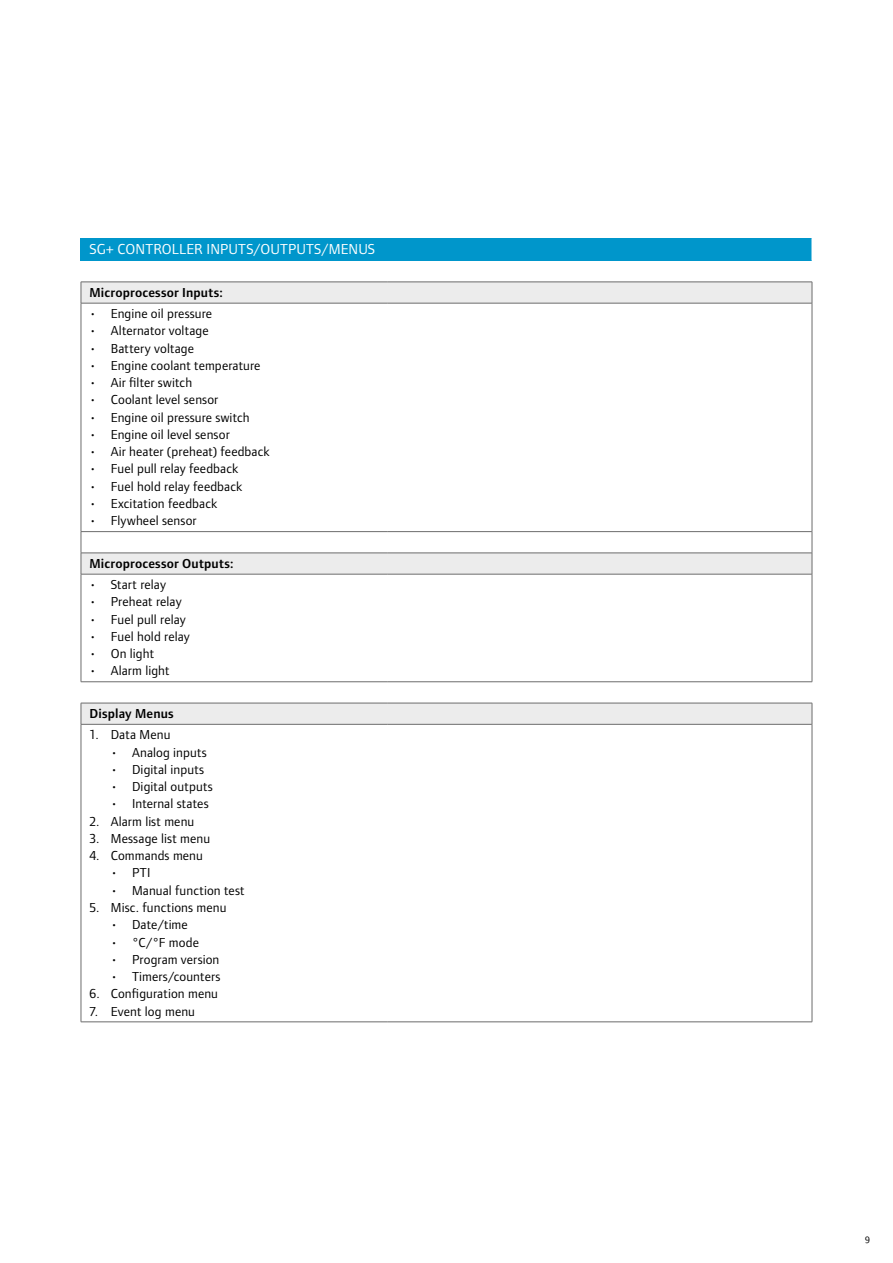
<style>
.page{position:relative;width:893px;height:1263px;background:#fff}
.page>*{position:absolute;margin:0;border:0;box-sizing:border-box;transform-origin:0 0}
.t1{font:15px "Foundry Form Sans Blonde";letter-spacing:.01em;color:#fff}
.t2{font:13.5px "Foundry Form Sans Blonde";letter-spacing:.01em;color:#000}
.t3{font:600 13.5px "Foundry Form Sans Blonde";letter-spacing:.01em;color:#000}
.t4{font:10.5px "Foundry Form Sans Blonde Book SC";color:#000}
</style>
<div class="page">
<div style="left:81px;top:238px;width:731px;height:23px;background:#0096cb"></div>
<div style="left:82px;top:283px;width:730px;height:20px;background:#ececec"></div>
<svg style="left:81px;top:304px;width:731px;height:717px"></svg>
<svg style="left:812px;top:282px;width:1px;height:21px"></svg>
<svg style="left:812px;top:703px;width:1px;height:21px"></svg>
<hr style="left:812px;top:724px;width:1px;height:298px;background:#6c6c6c">
<hr style="left:81px;top:282px;width:306px;height:1px;background:#6c6c6c">
<hr style="left:387px;top:282px;width:425px;height:1px;background:#6c6c6c">
<hr style="left:81px;top:531px;width:306px;height:1px;background:#6c6c6c">
<hr style="left:387px;top:531px;width:425px;height:1px;background:#6c6c6c">
<hr style="left:81px;top:681px;width:306px;height:1px;background:#6c6c6c">
<hr style="left:387px;top:681px;width:425px;height:1px;background:#6c6c6c">
<hr style="left:81px;top:303px;width:306px;height:1px;background:#6c6c6c">
<hr style="left:387px;top:303px;width:425px;height:1px;background:#6c6c6c">
<hr style="left:81px;top:553px;width:306px;height:1px;background:#6c6c6c">
<hr style="left:387px;top:553px;width:425px;height:1px;background:#6c6c6c">
<hr style="left:81px;top:574px;width:306px;height:1px;background:#6c6c6c">
<hr style="left:387px;top:574px;width:425px;height:1px;background:#6c6c6c">
<hr style="left:81px;top:703px;width:306px;height:1px;background:#6c6c6c">
<hr style="left:387px;top:703px;width:425px;height:1px;background:#6c6c6c">
<hr style="left:81px;top:724px;width:306px;height:1px;background:#6c6c6c">
<hr style="left:387px;top:724px;width:425px;height:1px;background:#6c6c6c">
<hr style="left:81px;top:1021px;width:306px;height:1px;background:#6c6c6c">
<hr style="left:387px;top:1021px;width:425px;height:1px;background:#6c6c6c">
<svg style="left:81px;top:282px;width:1px;height:21px"></svg>
<hr style="left:81px;top:303px;width:1px;height:228px;background:#6c6c6c">
<svg style="left:81px;top:532px;width:1px;height:42px"></svg>
<hr style="left:81px;top:574px;width:1px;height:108px;background:#6c6c6c">
<svg style="left:81px;top:703px;width:1px;height:21px"></svg>
<hr style="left:81px;top:724px;width:1px;height:298px;background:#6c6c6c">
<hr style="left:812px;top:303px;width:1px;height:229px;background:#6c6c6c">
<svg style="left:812px;top:532px;width:1px;height:42px"></svg>
<hr style="left:812px;top:574px;width:1px;height:108px;background:#6c6c6c">
<p class="t1" style="left:89px;top:241px;width:287px">SG+ CONTROLLER INPUTS/OUTPUTS/MENUS</p>
<p class="t3" style="left:89px;top:285px;width:135px">Microprocessor Inputs:</p>
<p class="t2" style="left:89px;top:306px;width:124px">• Engine oil pressure</p>
<p class="t2" style="left:89px;top:323px;width:121px">• Alternator voltage</p>
<p class="t2" style="left:89px;top:340px;width:106px">• Battery voltage</p>
<p class="t2" style="left:89px;top:358px;width:172px">• Engine coolant temperature</p>
<p class="t2" style="left:89px;top:375px;width:104px">• Air filter switch</p>
<p class="t2" style="left:89px;top:392px;width:130px">• Coolant level sensor</p>
<p class="t2" style="left:89px;top:410px;width:162px">• Engine oil pressure switch</p>
<p class="t2" style="left:89px;top:427px;width:142px">• Engine oil level sensor</p>
<p class="t2" style="left:89px;top:444px;width:182px">• Air heater (preheat) feedback</p>
<p class="t2" style="left:89px;top:461px;width:150px">• Fuel pull relay feedback</p>
<p class="t2" style="left:89px;top:479px;width:154px">• Fuel hold relay feedback</p>
<p class="t2" style="left:89px;top:496px;width:129px">• Excitation feedback</p>
<p class="t2" style="left:89px;top:513px;width:109px">• Flywheel sensor</p>
<p class="t3" style="left:89px;top:556px;width:146px">Microprocessor Outputs:</p>
<p class="t2" style="left:89px;top:577px;width:78px">• Start relay</p>
<p class="t2" style="left:89px;top:594px;width:94px">• Preheat relay</p>
<p class="t2" style="left:89px;top:611px;width:98px">• Fuel pull relay</p>
<p class="t2" style="left:89px;top:629px;width:102px">• Fuel hold relay</p>
<p class="t2" style="left:89px;top:646px;width:66px">• On light</p>
<p class="t2" style="left:89px;top:663px;width:82px">• Alarm light</p>
<p class="t3" style="left:89px;top:706px;width:86px">Display Menus</p>
<p class="t2" style="left:89px;top:727px;width:83px">1. Data Menu</p>
<p class="t2" style="left:111px;top:744px;width:98px">• Analog inputs</p>
<p class="t2" style="left:111px;top:762px;width:95px">• Digital inputs</p>
<p class="t2" style="left:111px;top:779px;width:104px">• Digital outputs</p>
<p class="t2" style="left:111px;top:796px;width:99px">• Internal states</p>
<p class="t2" style="left:89px;top:813px;width:106px">2. Alarm list menu</p>
<p class="t2" style="left:89px;top:831px;width:122px">3. Message list menu</p>
<p class="t2" style="left:89px;top:848px;width:115px">4. Commands menu</p>
<p class="t2" style="left:111px;top:865px;width:41px">• PTI</p>
<p class="t2" style="left:111px;top:883px;width:135px">• Manual function test</p>
<p class="t2" style="left:89px;top:900px;width:138px">5. Misc. functions menu</p>
<p class="t2" style="left:111px;top:917px;width:79px">• Date/time</p>
<p class="t2" style="left:111px;top:934px;width:90px">• °C/°F mode</p>
<p class="t2" style="left:111px;top:952px;width:110px">• Program version</p>
<p class="t2" style="left:111px;top:969px;width:111px">• Timers/counters</p>
<p class="t2" style="left:89px;top:986px;width:130px">6. Configuration menu</p>
<p class="t2" style="left:89px;top:1003px;width:107px">7. Event log menu</p>
<p class="t4" style="left:865px;top:1232px;width:6px">9</p>
</div>
